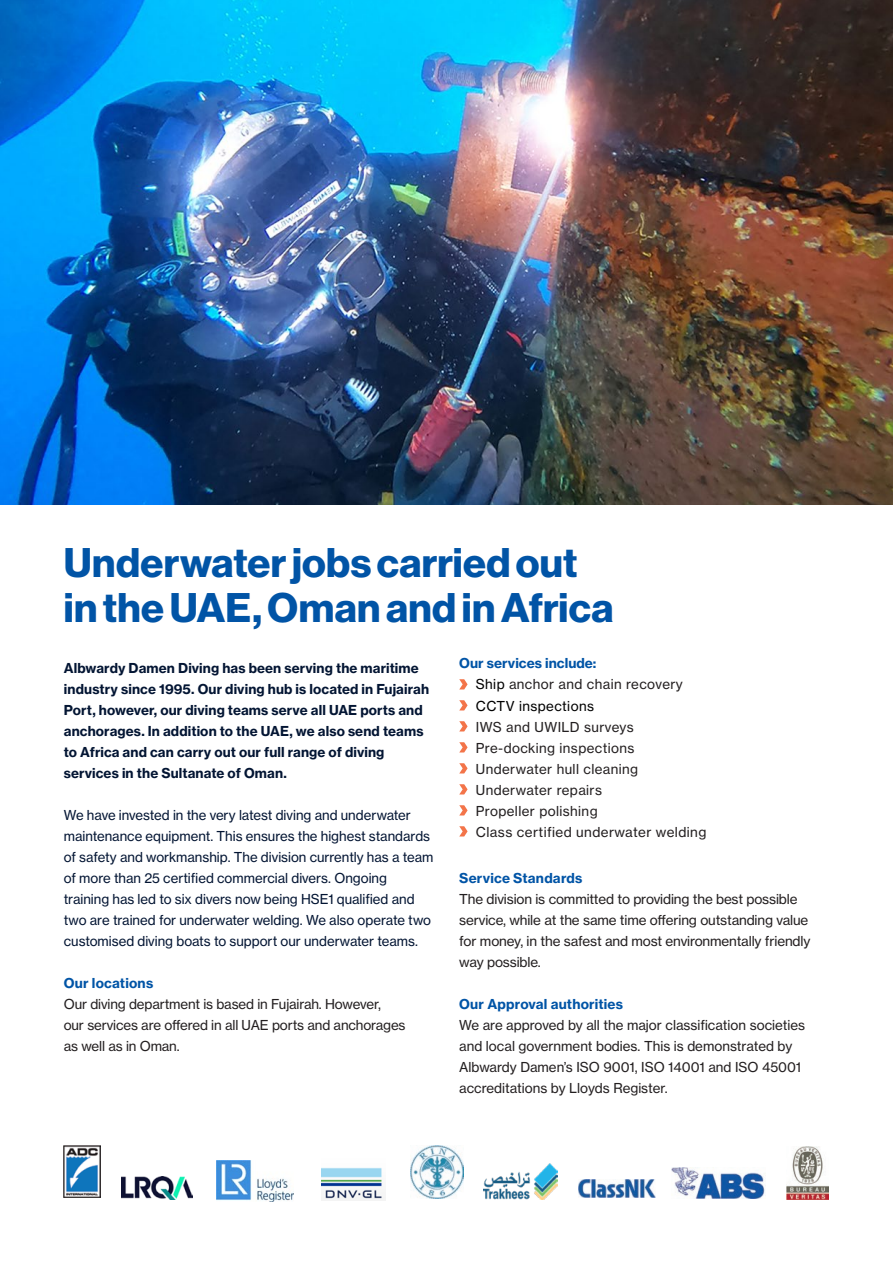
<style>
.page{position:relative;width:893px;height:1263px;background:#fff}
.page>*{position:absolute;margin:0;border:0;box-sizing:border-box;transform-origin:0 0}
.t1{font:40.5px/45px "N Haas Grotesk DS Pro 75 Bd";letter-spacing:.01em;color:#0154a6}
.t2{font:13.5px/21px "N Haas Grotesk TX Pro 55 Rg";color:#231f20}
.t3{font:13.5px/21px "N Haas Grotesk TX Pro 55 Rg";color:#031533}
.t4{font:13.5px/21px "N Haas Grotesk TX Pro 75 Bd";letter-spacing:.01em;color:#031533}
.t5{font:13.5px/21px "N Haas Grotesk TX Pro 55 Rg";letter-spacing:.03em;color:#231f20}
.t6{font:13.5px "N Haas Grotesk TX Pro 75 Bd";letter-spacing:.01em;color:#0154a6}
.s1{color:#000}
</style>
<div class="page">
<svg style="left:459px;top:679px;width:9px;height:10px"></svg>
<svg style="left:459px;top:700px;width:9px;height:10px"></svg>
<svg style="left:459px;top:721px;width:9px;height:10px"></svg>
<svg style="left:459px;top:742px;width:9px;height:10px"></svg>
<svg style="left:459px;top:763px;width:9px;height:10px"></svg>
<svg style="left:459px;top:784px;width:9px;height:10px"></svg>
<svg style="left:459px;top:805px;width:9px;height:10px"></svg>
<svg style="left:459px;top:826px;width:9px;height:10px"></svg>
<img style="left:0;top:0;width:893px;height:505px">
<img style="left:786px;top:1147px;width:43px;height:52px">
<img style="left:216px;top:1160px;width:78px;height:41px">
<img style="left:579px;top:1180px;width:76px;height:18px">
<img style="left:671px;top:1167px;width:95px;height:31px">
<img style="left:410px;top:1146px;width:53px;height:53px">
<img style="left:64px;top:1145px;width:36px;height:52px">
<img style="left:322px;top:1167px;width:64px;height:34px">
<img style="left:483px;top:1163px;width:74px;height:36px">
<img style="left:122px;top:1176px;width:71px;height:23px">
<h1 class="t1" style="left:64px;top:541px;width:551px">Underwater jobs carried out in the UAE, Oman and in Africa</h1>
<p class="t4" style="left:64px;top:657px;width:367px">Albwardy Damen Diving has been serving the maritime industry since 1995. Our diving hub is located in Fujairah Port, however, our diving teams serve all UAE ports and anchorages. In addition to the UAE, we also send teams to Africa and can carry out our full range of diving services in the Sultanate of Oman.</p>
<p class="t3" style="left:64px;top:804px;width:371px">We have invested in the very latest diving and underwater maintenance equipment. This ensures the highest standards of safety and workmanship. The division currently has a team of more than 25 certified commercial divers. Ongoing training has led to six divers now being HSE1 qualified and two are trained for underwater welding. We also operate two customised diving boats to support our underwater teams.</p>
<p class="t6" style="left:64px;top:974px;width:91px">Our locations</p>
<p class="t2" style="left:64px;top:993px;width:343px">Our diving department is based in Fujairah. However,<br>our services are offered in all UAE ports and anchorages as well as in Oman.</p>
<p class="t6" style="left:459px;top:655px;width:139px">Our services include:</p>
<p class="t5" style="left:476px;top:674px;width:208px"><span class="s1">Ship</span> anchor and chain recovery<br><span class="s1">CCTV inspections</span></p>
<p class="t5" style="left:476px;top:716px;width:232px">IWS and UWILD surveys<br>Pre-docking inspections<br>Underwater hull cleaning<br>Underwater repairs<br>Propeller polishing<br>Class certified underwater welding</p>
<p class="t6" style="left:459px;top:869px;width:125px">Service Standards</p>
<p class="t2" style="left:459px;top:888px;width:353px">The division is committed to providing the best possible service, while at the same time offering outstanding value for money, in the safest and most environmentally friendly way possible.</p>
<p class="t6" style="left:459px;top:995px;width:165px">Our Approval authorities</p>
<p class="t2" style="left:459px;top:1014px;width:347px">We are approved by all the major classification societies and local government bodies. This is demonstrated by Albwardy Damen’s ISO 9001, ISO 14001 and ISO 45001 accreditations by Lloyds Register.</p>
</div>
